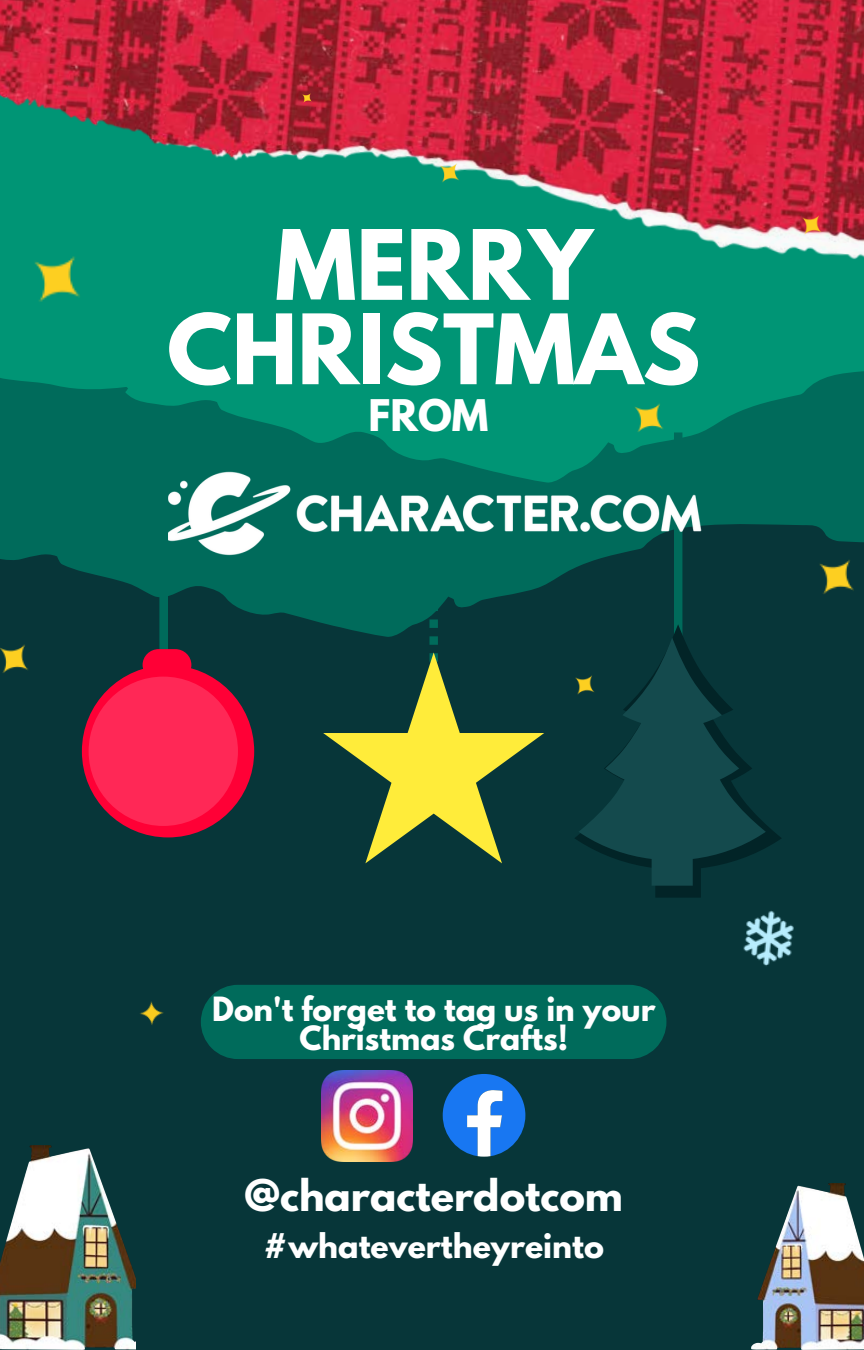
<style>
.page{position:relative;width:864px;height:1350px;background:#073639}
.page>*{position:absolute;margin:0;border:0;box-sizing:border-box;transform-origin:0 0}
.t1{font:700 85.95px/84.4px "League Spartan";color:#fff;text-align:center}
.t2{font:700 38.7px "League Spartan";color:#fff}
.t3{font:700 30.15px "League Spartan";color:#fff}
.t4{font:700 29.7px/29px "League Spartan";color:#fff;text-align:center}
</style>
<div class="page">
<img style="left:743px;top:910px;width:51px;height:56px">
<svg style="left:0;top:483px;width:864px;height:141px"></svg>
<svg style="left:0;top:282px;width:864px;height:201px;background:#00896d"></svg>
<img style="left:0;top:0;width:864px;height:282px">
<div style="left:674px;top:432px;width:8px;height:271px;background:#006b5b"></div>
<img style="left:160px;top:466px;width:547px;height:95px">
<img style="left:787px;top:202px;width:45px;height:46px">
<img style="left:0;top:225px;width:103px;height:108px">
<img style="left:791px;top:536px;width:73px;height:82px">
<img style="left:424px;top:150px;width:45px;height:46px">
<img style="left:611px;top:384px;width:67px;height:69px">
<img style="left:0;top:644px;width:28px;height:29px">
<div style="left:159px;top:483px;width:9px;height:270px;background:#006b5b"></div>
<div style="left:82px;top:665px;width:172px;height:172px;background:#ff0036;border-radius:50%"></div>
<div style="left:143px;top:649px;width:48px;height:32px;background:#ff0036;border-radius:16px"></div>
<div style="left:89px;top:677px;width:149px;height:149px;background:#ff2856;border-radius:50%"></div>
<svg style="left:323px;top:506px;width:221px;height:357px"></svg>
<svg style="left:575px;top:624px;width:206px;height:274px"></svg>
<svg style="left:579px;top:638px;width:187px;height:248px"></svg>
<img style="left:294px;top:86px;width:22px;height:24px">
<img style="left:0;top:1146px;width:135px;height:204px">
<img style="left:751px;top:1184px;width:113px;height:165px">
<img style="left:140px;top:1001px;width:24px;height:24px">
<svg style="left:443px;top:1074px;width:82px;height:83px"></svg>
<img style="left:321px;top:1070px;width:91px;height:91px">
<div style="left:201px;top:985px;width:465px;height:74px;background:#006b5b"></div>
<h1 class="t1" style="left:167px;top:234px;width:535px">MERRY<br>CHRISTMAS</h1>
<h2 class="t2" style="left:368px;top:397px;width:121px">FROM</h2>
<p class="t4" style="left:212px;top:998px;width:445px">Don't forget to tag us in your<br>Christmas Crafts!</p>
<h2 class="t2" style="left:245px;top:1177px;width:380px">@characterdotcom</h2>
<p class="t3" style="left:263px;top:1231px;width:342px">#whatevertheyreinto</p>
</div>
